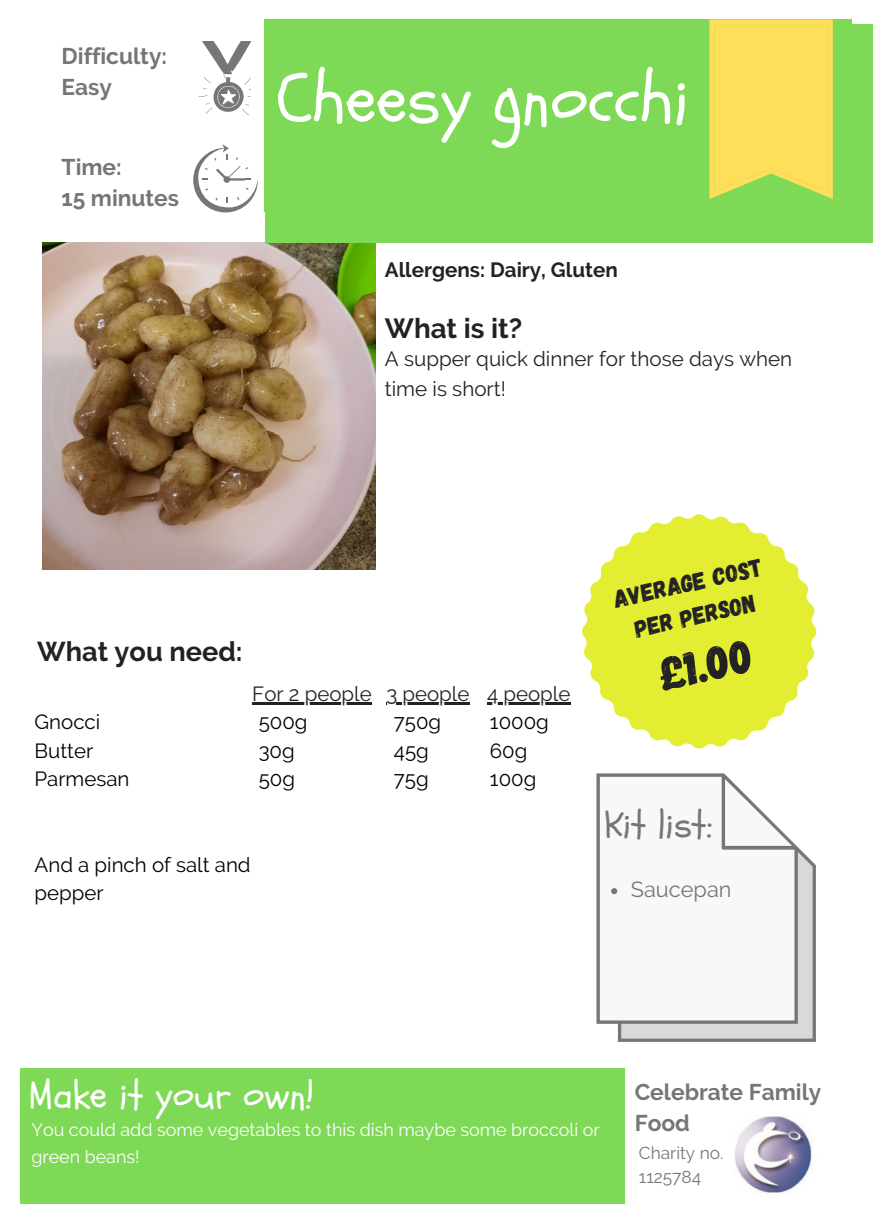
<style>
.page{position:relative;width:873px;height:1224px;background:#fff}
.page>*{position:absolute;margin:0;border:0;box-sizing:border-box;transform-origin:0 0}
.t1{font:70.2px "Schoolbell";color:#fff}
.t2{font:47.6px "Gagalin";color:#222}
.t3{font:39.4px "Schoolbell";color:#fff}
.t4{font:37.6px "Schoolbell";color:#767676}
.t5{font:700 27.6px "Raleway";color:#222}
.t6{font:700 27.2px "Raleway";color:#222}
.t7{font:24.4px/33.6px "Gagalin";color:#222;text-align:center}
.t8{font:700 22.8px/31.6px "Raleway";color:#767676}
.t9{font:21.8px "Raleway";color:#767676}
.t10{font:20.6px/30.4px "Raleway";color:#222}
.t11{font:700 20.6px "Raleway";color:#222}
.t12{font:20.4px/28.4px "Raleway";color:#000}
.t13{font:20.4px "Raleway";color:#222}
.t14{font:17.8px/26.4px "Raleway";color:#fff}
.t15{font:17.4px "Raleway";color:#767676}
</style>
<div class="page">
<div style="left:265px;top:19px;width:587px;height:192px;background:#7ed957"></div>
<svg style="left:193px;top:144px;width:65px;height:68px"></svg>
<img style="left:42px;top:242px;width:333px;height:327px">
<div style="left:265px;top:25px;width:608px;height:217px;background:#7ed957"></div>
<div style="left:20px;top:1068px;width:605px;height:135px;background:#7ed957"></div>
<svg style="left:198px;top:42px;width:52px;height:73px"></svg>
<img style="left:735px;top:1116px;width:78px;height:77px">
<svg style="left:596px;top:773px;width:220px;height:269px"></svg>
<svg style="left:582px;top:514px;width:235px;height:235px;fill:#e3ed31"></svg>
<hr style="left:252px;top:703px;width:120px;height:2px;background:#222">
<hr style="left:386px;top:703px;width:84px;height:2px;background:#222">
<svg style="left:611px;top:852px;width:202px;height:186px"></svg>
<hr style="left:487px;top:703px;width:83px;height:2px;background:#222">
<svg style="left:709px;top:19px;width:124px;height:180px;background:#f4dd58"></svg>
<h5 class="t8" style="left:62px;top:40px;width:107px">Difficulty:<br>Easy</h5>
<p class="t8" style="left:62px;top:151px;width:119px">Time:<br>15 minutes</p>
<p class="t1" style="left:277px;top:53px;width:414px">Cheesy gnocchi</p>
<p class="t11" style="left:385px;top:258px;width:234px">Allergens: Dairy, Gluten</p>
<p class="t5" style="left:385px;top:312px;width:139px">What is it?</p>
<p class="t10" style="left:385px;top:343px;width:409px">A supper quick dinner for those days when time is short!</p>
<h1 class="t6" style="left:37px;top:636px;width:207px">What you need:</h1>
<p class="t12" style="left:35px;top:708px;width:67px">Gnocci</p>
<p class="t12" style="left:35px;top:736px;width:60px">Butter</p>
<p class="t12" style="left:35px;top:765px;width:96px">Parmesan</p>
<h6 class="t13" style="left:252px;top:681px;width:121px">For 2 people</h6>
<h4 class="t13" style="left:386px;top:681px;width:85px">3 people</h4>
<p class="t12" style="left:259px;top:708px;width:50px">500g</p>
<p class="t12" style="left:259px;top:736px;width:38px">30g</p>
<p class="t12" style="left:259px;top:765px;width:38px">50g</p>
<p class="t12" style="left:394px;top:708px;width:49px">750g</p>
<p class="t12" style="left:394px;top:736px;width:36px">45g</p>
<p class="t12" style="left:394px;top:765px;width:36px">75g</p>
<p class="t13" style="left:487px;top:681px;width:85px">4 people</p>
<p class="t12" style="left:490px;top:708px;width:60px">1000g</p>
<p class="t12" style="left:490px;top:736px;width:39px">60g</p>
<p class="t12" style="left:490px;top:765px;width:48px">100g</p>
<p class="t7" style="left:610px;top:581px;width:153px;rotate:-12deg">Average cost per person</p>
<p class="t2" style="left:653px;top:644px;width:97px;rotate:-12deg">£1.00</p>
<p class="t4" style="left:605px;top:799px;width:109px">Kit list:</p>
<p class="t12" style="left:35px;top:850px;width:218px">And a pinch of salt and pepper</p>
<p class="t9" style="left:631px;top:877px;width:102px">Saucepan</p>
<p class="t3" style="left:29px;top:1069px;width:287px">Make it your own!</p>
<h2 class="t14" style="left:31px;top:1117px;width:570px">You could add some vegetables to this dish maybe some broccoli or green beans!</h2>
<h4 class="t8" style="left:635px;top:1076px;width:188px">Celebrate Family<br>Food</h4>
<p class="t15" style="left:639px;top:1143px;width:86px">Charity no.</p>
<p class="t15" style="left:639px;top:1166px;width:64px">1125784</p>
</div>
